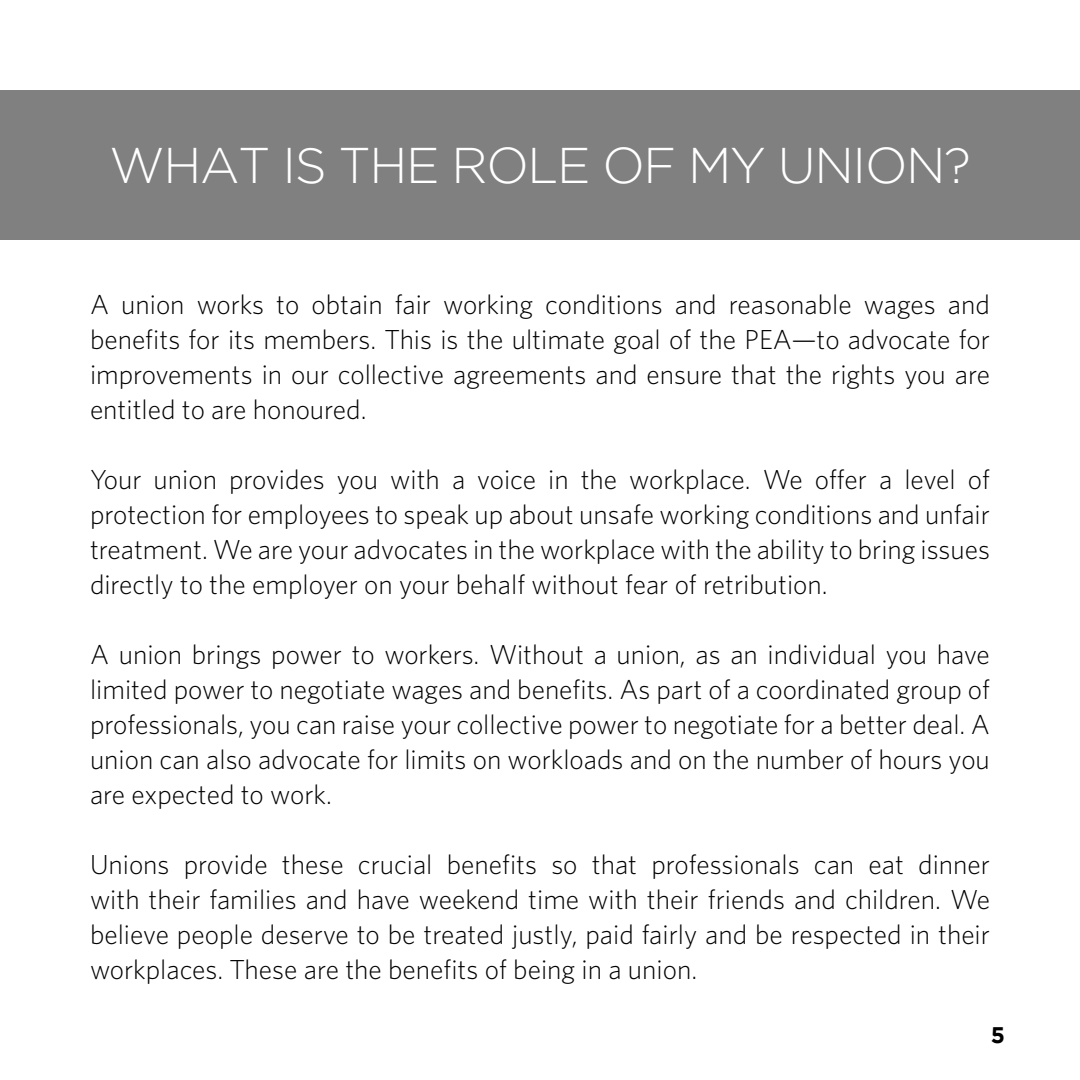
<style>
.page{position:relative;width:1080px;height:1080px;background:#fff}
.page>*{position:absolute;margin:0;border:0;box-sizing:border-box;transform-origin:0 0}
.t1{font:300 50px "Gotham";letter-spacing:-.025em;color:#fff}
.t2{font:300 27.5px/35px "Whitney";color:#000;text-align:justify}
.t3{font:700 22.5px "Gotham";color:#000}
</style>
<div class="page">
<div style="left:0;top:90px;width:1080px;height:150px;background:#808080"></div>
<h1 class="t1" style="left:110px;top:138px;width:863px">WHAT IS THE ROLE OF MY UNION?</h1>
<p class="t2" style="left:90px;top:286px;width:902px">A union works to obtain fair working conditions and reasonable wages and benefits for its members. This is the ultimate goal of the PEA—to advocate for improvements in our collective agreements and ensure that the rights you are entitled to are honoured.</p>
<p class="t2" style="left:90px;top:461px;width:902px">Your union provides you with a voice in the workplace. We offer a level of protection for employees to speak up about unsafe working conditions and unfair treatment. We are your advocates in the workplace with the ability to bring issues directly to the employer on your behalf without fear of retribution.</p>
<p class="t2" style="left:90px;top:636px;width:902px">A union brings power to workers. Without a union, as an individual you have limited power to negotiate wages and benefits. As part of a coordinated group of professionals, you can raise your collective power to negotiate for a better deal. A union can also advocate for limits on workloads and on the number of hours you are expected to work.</p>
<p class="t2" style="left:90px;top:846px;width:902px">Unions provide these crucial benefits so that professionals can eat dinner with their families and have weekend time with their friends and children. We believe people deserve to be treated justly, paid fairly and be respected in their workplaces. These are the benefits of being in a union.</p>
<p class="t3" style="left:991px;top:1022px;width:16px">5</p>
</div>
